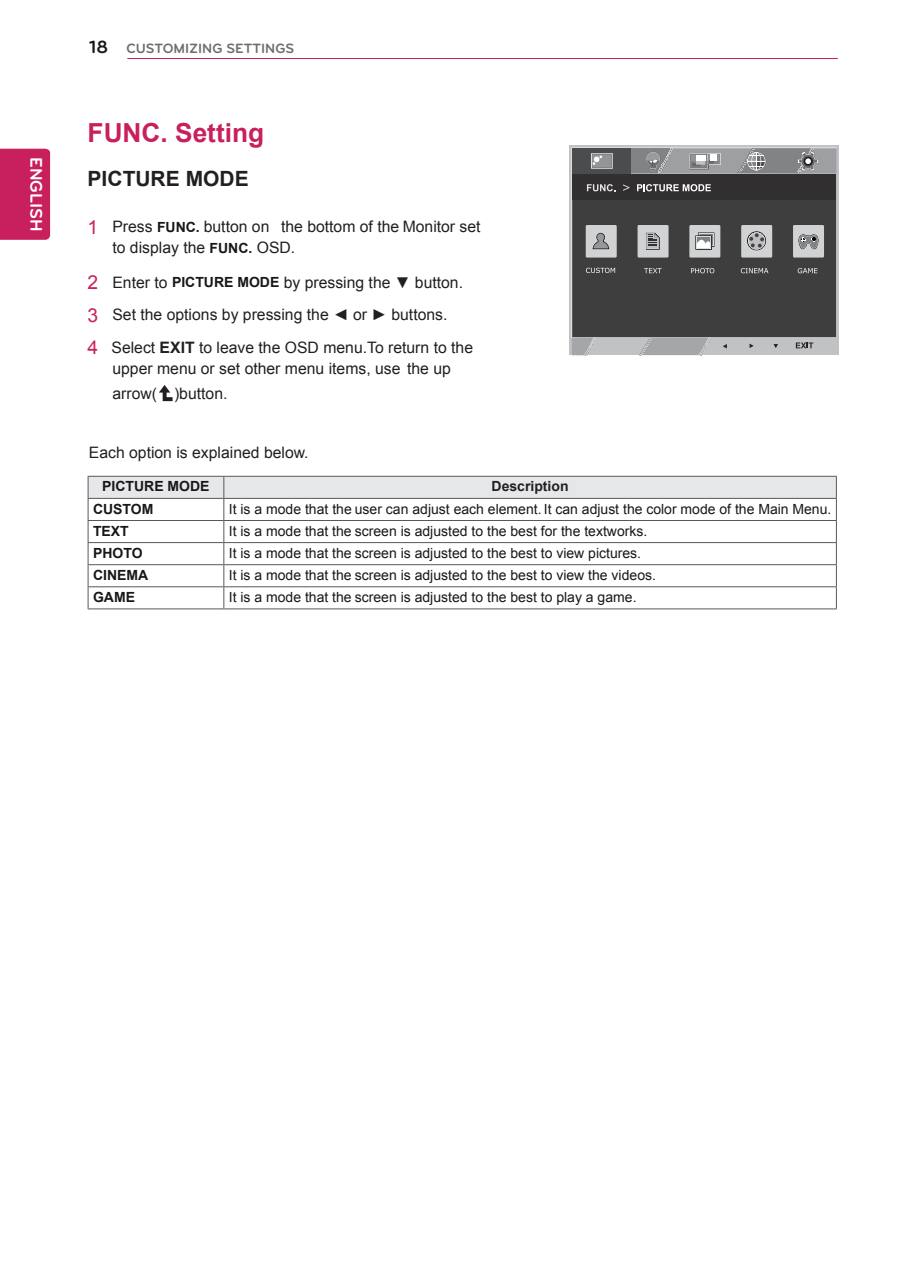
<style>
.page{position:relative;width:903px;height:1275px;background:#fff}
.page>*{position:absolute;margin:0;border:0;box-sizing:border-box;transform-origin:0 0}
.t1{font:700 26.25px "Arial";color:#c8205d}
.t2{font:700 21px "Arial";color:#231f20}
.t3{font:700 21px "Bryant LG";color:#fff}
.t4{font:700 18.38px "Bryant LG";color:#1a161a}
.t5{font:700 17.5px "Bryant LG";color:#fff}
.t6{font:15.75px/32.7px "Arial";color:#231f20}
.t7{font:14px "Arial";color:#1a161a}
.t8{font:700 14px "Arial";color:#1a161a}
.t9{font:700 14px "Bryant LG";color:#6c6d70}
.t10{font:700 14px "Arial";color:#231f20}
.s1{font-size:19.25px;color:#c8205d}
.s2{font-weight:700;font-size:14px;color:#1a161a}
.s3{font-weight:700}
</style>
<div class="page">
<hr style="left:127px;top:58px;width:711px;height:1px;background:#c8205d">
<div style="left:0;top:149px;width:50px;height:91px;background:#c8205d"></div>
<svg style="left:159px;top:385px;width:14px;height:16px"></svg>
<hr style="left:88px;top:608px;width:136px;height:1px;background:#57585a">
<hr style="left:224px;top:608px;width:613px;height:1px;background:#57585a">
<svg style="left:88px;top:476px;width:749px;height:132px"></svg>
<div style="left:569px;top:145px;width:270px;height:210px;background:#c1c2c4"></div>
<div style="left:571px;top:148px;width:266px;height:190px;background:#3e3e3f"></div>
<svg style="left:639px;top:338px;width:72px;height:18px"></svg>
<svg style="left:572px;top:338px;width:22px;height:18px"></svg>
<svg style="left:723px;top:344px;width:4px;height:4px"></svg>
<svg style="left:749px;top:344px;width:5px;height:4px"></svg>
<svg style="left:773px;top:344px;width:5px;height:4px"></svg>
<svg style="left:796px;top:342px;width:17px;height:6px"></svg>
<svg style="left:572px;top:148px;width:264px;height:52px;background:#626264"></svg>
<div style="left:637px;top:225px;width:31px;height:33px;background:#d1d2d4"></div>
<div style="left:689px;top:225px;width:31px;height:33px;background:#d1d2d4"></div>
<div style="left:741px;top:225px;width:31px;height:33px;background:#d1d2d4"></div>
<div style="left:793px;top:225px;width:31px;height:33px;background:#d1d2d4"></div>
<div style="left:586px;top:225px;width:31px;height:33px;background:#d1d2d4"></div>
<svg style="left:646px;top:233px;width:13px;height:17px"></svg>
<svg style="left:747px;top:231px;width:19px;height:19px"></svg>
<svg style="left:695px;top:233px;width:19px;height:17px"></svg>
<svg style="left:798px;top:234px;width:21px;height:15px"></svg>
<svg style="left:644px;top:268px;width:18px;height:5px"></svg>
<svg style="left:691px;top:268px;width:23px;height:5px"></svg>
<svg style="left:741px;top:268px;width:27px;height:5px"></svg>
<svg style="left:798px;top:268px;width:19px;height:5px"></svg>
<svg style="left:586px;top:268px;width:29px;height:5px"></svg>
<svg style="left:592px;top:233px;width:17px;height:16px"></svg>
<p class="t5" style="left:47px;top:157px;width:76px;rotate:90deg">ENGLISH</p>
<h2 class="t3" style="left:48px;top:173px;width:44px;rotate:90deg">ENG</h2>
<h3 class="t4" style="left:89px;top:36px;width:20px">18</h3>
<p class="t9" style="left:126px;top:40px;width:169px">CUSTOMIZING SETTINGS</p>
<h1 class="t1" style="left:88px;top:116px;width:178px">FUNC. Setting</h1>
<h2 class="t2" style="left:88px;top:165px;width:160px">PICTURE MODE</h2>
<p class="t6" style="left:112px;top:216px;width:370px;line-height:21px;text-indent:-25px"><span class="s1">1</span> Press <span class="s2">FUNC.</span> button on the bottom of the Monitor set to display the <span class="s2">FUNC.</span> OSD.</p>
<p class="t6" style="left:88px;top:266px;width:387px"><span class="s1">2</span> Enter to <span class="s2">PICTURE MODE</span> by pressing the ▼ button.<br><span class="s1">3</span> Set the options by pressing the ◄ or ► buttons.<br><span class="s1">4</span> Select <span class="s3">EXIT</span> to leave the OSD menu.To return to the</p>
<p class="t6" style="left:112px;top:356px;width:340px;line-height:24.5px">upper menu or set other menu items, use the up arrow( )button.</p>
<p class="t6" style="left:89px;top:436px;width:221px">Each option is explained below.</p>
<p class="t8" style="left:102px;top:477px;width:107px">PICTURE MODE</p>
<p class="t10" style="left:492px;top:477px;width:79px">Description</p>
<p class="t8" style="left:93px;top:499px;width:31px">CUSTO</p>
<p class="t8" style="left:142px;top:499px;width:13px">M</p>
<p class="t7" style="left:229px;top:499px;width:604px">It is a mode that the user can adjust each element. It can adjust the color mode of the Main Menu.</p>
<p class="t8" style="left:93px;top:521px;width:37px">TEXT</p>
<p class="t7" style="left:229px;top:522px;width:420px">It is a mode that the screen is adjusted to the best for the textworks.</p>
<p class="t8" style="left:93px;top:544px;width:31px">PHOTO</p>
<p class="t7" style="left:229px;top:544px;width:414px">It is a mode that the screen is adjusted to the best to view pictures.</p>
<p class="t8" style="left:93px;top:566px;width:57px">CINEMA</p>
<p class="t7" style="left:229px;top:566px;width:429px">It is a mode that the screen is adjusted to the best to view the videos.</p>
<p class="t8" style="left:93px;top:588px;width:42px">GAME</p>
<p class="t7" style="left:229px;top:588px;width:409px">It is a mode that the screen is adjusted to the best to play a game.</p>
</div>
